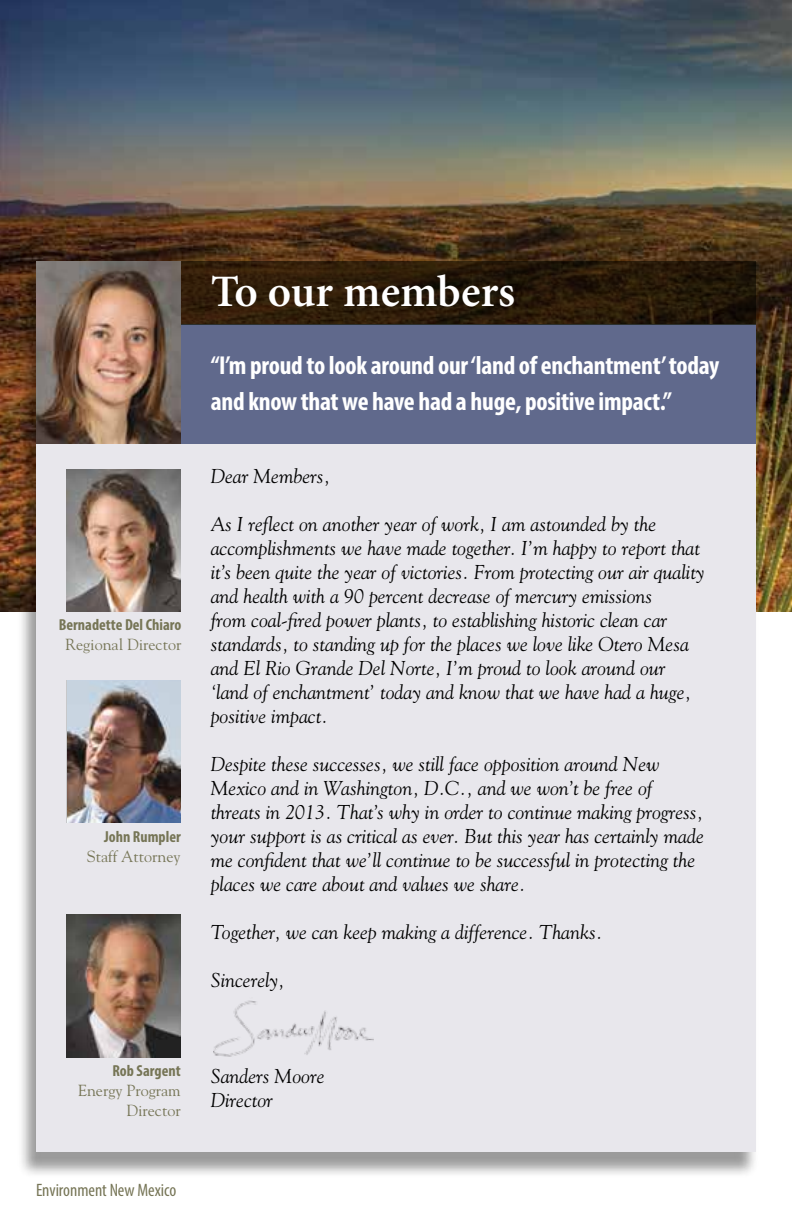
<style>
.page{position:relative;width:792px;height:1224px;background:#fff}
.page>*{position:absolute;margin:0;border:0;box-sizing:border-box;transform-origin:0 0}
.t1{font:600 45px "Minion Pro";letter-spacing:-.005em;color:#fff}
.t2{font:700 condensed 26px/36px "Myriad Pro";letter-spacing:-.01em;color:#fff}
.t3{font:italic 20px/24px "Goudy";color:#000}
.t4{font:condensed 18px "Myriad Pro";color:#767556}
.t5{font:16px/20px "Goudy";color:#767556;text-align:right}
.t6{font:700 condensed 16px "Myriad Pro";color:#767556}
</style>
<div class="page">
<img style="left:0;top:0;width:792px;height:612px">
<div style="left:17px;top:265px;width:743px;height:913px;background:#000;opacity:.4"></div>
<div style="left:36px;top:444px;width:720px;height:708px;background:#e8e7ec"></div>
<img style="left:213px;top:1000px;width:161px;height:57px">
<div style="left:181px;top:325px;width:575px;height:119px;background:#60698c"></div>
<svg style="left:181px;top:261px;width:575px;height:64px;background:#291a09"></svg>
<img style="left:36px;top:261px;width:145px;height:183px">
<img style="left:67px;top:469px;width:114px;height:143px">
<img style="left:67px;top:915px;width:114px;height:143px">
<img style="left:67px;top:680px;width:114px;height:143px">
<p class="t6" style="left:59px;top:615px;width:124px">Bernadette Del Chiaro</p>
<p class="t5" style="left:65px;top:634px;width:117px">Regional Director</p>
<p class="t6" style="left:104px;top:826px;width:78px">John Rumpler</p>
<p class="t5" style="left:87px;top:846px;width:95px">Staff Attorney</p>
<h1 class="t1" style="left:211px;top:260px;width:306px">To our members</h1>
<h2 class="t2" style="left:211px;top:346px;width:510px">“I’m proud to look around our ‘land of enchantment’ today and know that we have had a huge, positive impact.”</h2>
<p class="t3" style="left:211px;top:463px;width:121px">Dear Members,</p>
<p class="t3" style="left:211px;top:511px;width:496px">As I reflect on another year of work, I am astounded by the accomplishments we have made together. I’m happy to report that it’s been quite the year of victories. From protecting our air quality and health with a 90 percent decrease of mercury emissions<br>from coal-fired power plants, to establishing historic clean car standards, to standing up for the places we love like Otero Mesa and El Rio Grande Del Norte, I’m proud to look around our ‘land of enchantment’ today and know that we have had a huge, positive impact.</p>
<p class="t3" style="left:211px;top:751px;width:495px">Despite these successes, we still face opposition around New Mexico and in Washington, D.C., and we won’t be free of threats in 2013. That’s why in order to continue making progress, your support is as critical as ever. But this year has certainly made me confident that we’ll continue to be successful in protecting the places we care about and values we share.</p>
<p class="t3" style="left:211px;top:919px;width:393px">Together, we can keep making a difference. Thanks.</p>
<p class="t3" style="left:211px;top:967px;width:75px">Sincerely,</p>
<p class="t6" style="left:113px;top:1061px;width:70px">Rob Sargent</p>
<p class="t5" style="left:78px;top:1080px;width:104px">Energy Program<br>Director</p>
<p class="t4" style="left:36px;top:1179px;width:142px">Environment New Mexico</p>
<p class="t3" style="left:211px;top:1063px;width:115px">Sanders Moore<br>Director</p>
</div>
